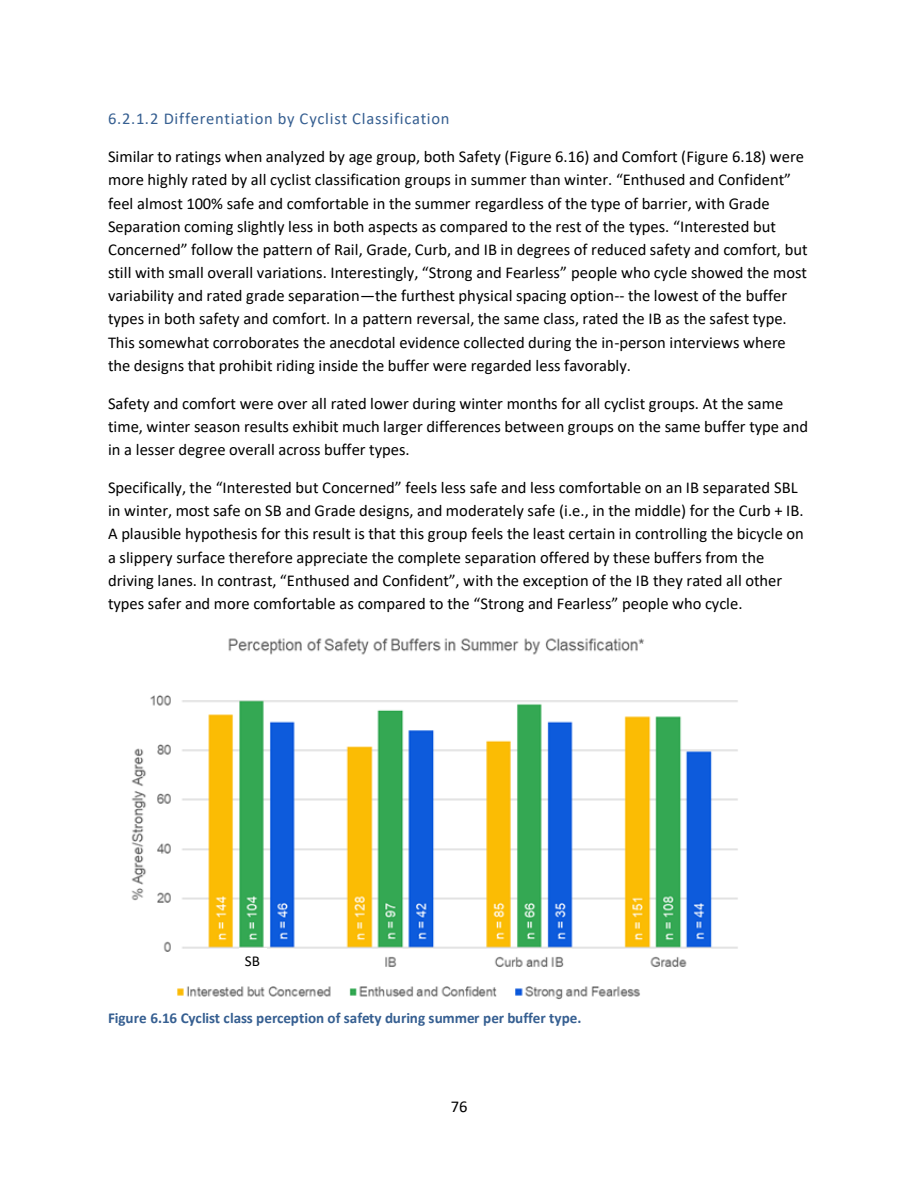
<style>
.page{position:relative;width:918px;height:1188px;background:#fff}
.page>*{position:absolute;margin:0;border:0;box-sizing:border-box;transform-origin:0 0}
.t1{font:16.5px/23.1px "Calibri";color:#000}
.t2{font:16.5px "Calibri";letter-spacing:.045em;color:#365f91}
.t3{font:700 15.15px "Calibri";letter-spacing:-.005em;color:#365f91}
.t4{font:15.15px "Calibri";color:#000}
</style>
<div class="page">
<img style="left:131px;top:638px;width:607px;height:362px">
<div style="left:239px;top:949px;width:27px;height:24px;background:#fff"></div>
<h4 class="t2" style="left:108px;top:111px;width:343px">6.2.1.2 Differentiation by Cyclist Classification</h4>
<p class="t1" style="left:108px;top:146px;width:701px">Similar to ratings when analyzed by age group, both Safety (Figure 6.16) and Comfort (Figure 6.18) were more highly rated by all cyclist classification groups in summer than winter. “Enthused and Confident” feel almost 100% safe and comfortable in the summer regardless of the type of barrier, with Grade Separation coming slightly less in both aspects as compared to the rest of the types. “Interested but Concerned” follow the pattern of Rail, Grade, Curb, and IB in degrees of reduced safety and comfort, but still with small overall variations. Interestingly, “Strong and Fearless” people who cycle showed the most variability and rated grade separation—the furthest physical spacing option-- the lowest of the buffer types in both safety and comfort. In a pattern reversal, the same class, rated the IB as the safest type.<br>This somewhat corroborates the anecdotal evidence collected during the in-person interviews where the designs that prohibit riding inside the buffer were regarded less favorably.</p>
<p class="t1" style="left:108px;top:393px;width:702px">Safety and comfort were over all rated lower during winter months for all cyclist groups. At the same time, winter season results exhibit much larger differences between groups on the same buffer type and in a lesser degree overall across buffer types.</p>
<p class="t1" style="left:108px;top:478px;width:697px">Specifically, the “Interested but Concerned” feels less safe and less comfortable on an IB separated SBL in winter, most safe on SB and Grade designs, and moderately safe (i.e., in the middle) for the Curb + IB.<br>A plausible hypothesis for this result is that this group feels the least certain in controlling the bicycle on a slippery surface therefore appreciate the complete separation offered by these buffers from the driving lanes. In contrast, “Enthused and Confident”, with the exception of the IB they rated all other types safer and more comfortable as compared to the “Strong and Fearless” people who cycle.</p>
<p class="t4" style="left:245px;top:955px;width:17px">SB</p>
<p class="t3" style="left:108px;top:1012px;width:475px">Figure 6.16 Cyclist class perception of safety during summer per buffer type.</p>
<p class="t1" style="left:451px;top:1096px;width:18px">76</p>
</div>
